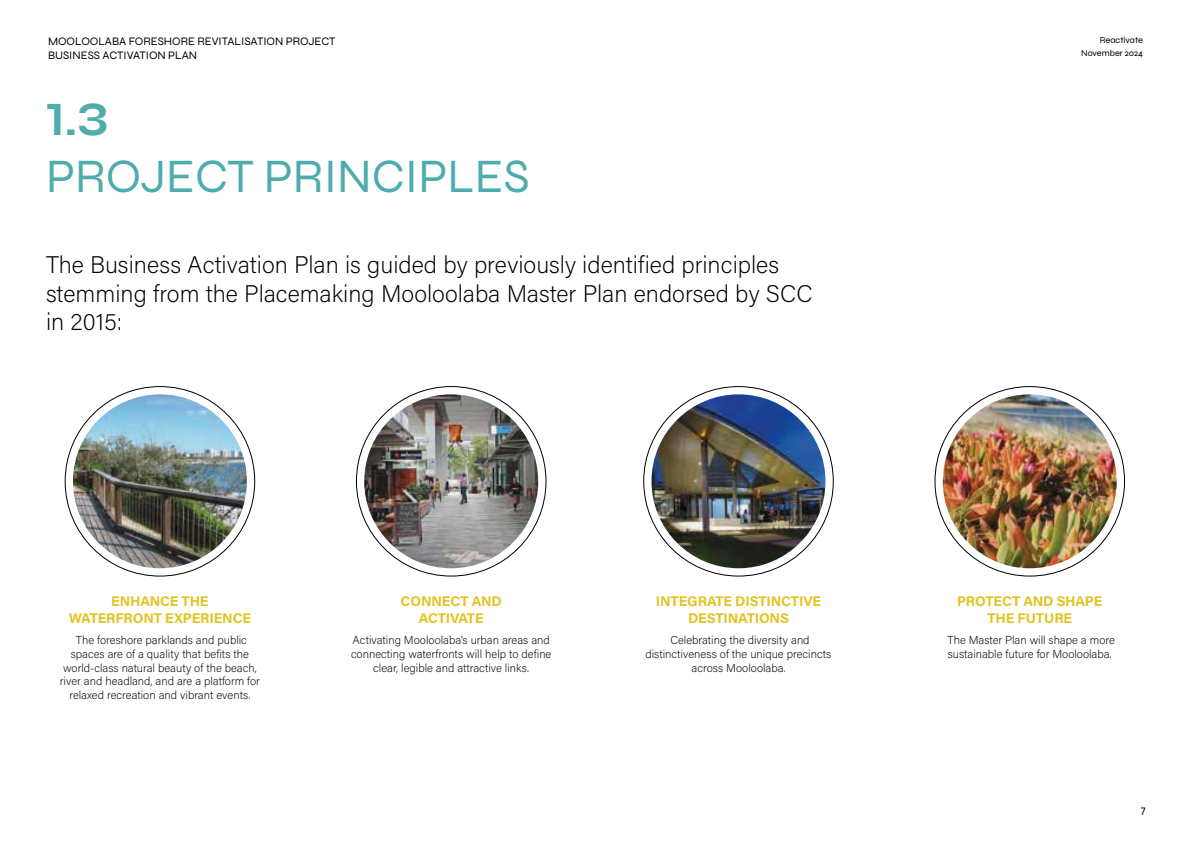
<style>
.page{position:relative;width:1191px;height:842px;background:#fff}
.page>*{position:absolute;margin:0;border:0;box-sizing:border-box;transform-origin:0 0}
.t1{font:48px "Syne";color:#4eacab}
.t2{font:700 48px "Syne";color:#4eacab}
.t3{font:200 24px/28.8px "Acumin Pro";color:#000}
.t4{font:700 14px/16.8px "Acumin Pro";letter-spacing:-.01em;color:#e3c322;text-align:center}
.t5{font:200 11.5px/13.8px "Acumin Pro";color:#000;text-align:center}
.t6{font:11.5px/13.8px "Syne";color:#000}
.t7{font:9px/12.8px "Syne";color:#000;text-align:right}
</style>
<div class="page">
<img style="left:73px;top:394px;width:174px;height:174px;border-radius:87px">
<img style="left:364px;top:394px;width:174px;height:174px;border-radius:87px">
<img style="left:651px;top:394px;width:174px;height:174px;border-radius:87px">
<img style="left:942px;top:394px;width:174px;height:174px;border-radius:87px">
<p class="t6" style="left:48px;top:34px;width:289px">MOOLOOLABA FORESHORE REVITALISATION PROJECT<br>BUSINESS ACTIVATION PLAN</p>
<h1 class="t2" style="left:46px;top:89px;width:64px">1.3</h1>
<h1 class="t1" style="left:46px;top:147px;width:485px">PROJECT PRINCIPLES</h1>
<h2 class="t3" style="left:46px;top:249px;width:768px">The Business Activation Plan is guided by previously identified principles stemming from the Placemaking Mooloolaba Master Plan endorsed by SCC in 2015:</h2>
<p class="t4" style="left:69px;top:592px;width:184px">ENHANCE THE<br>WATERFRONT EXPERIENCE</p>
<p class="t5" style="left:60px;top:633px;width:202px">The foreshore parklands and public spaces are of a quality that befits the world-class natural beauty of the beach, river and headland, and are a platform for relaxed recreation and vibrant events.</p>
<p class="t4" style="left:400px;top:592px;width:103px">CONNECT AND<br>ACTIVATE</p>
<p class="t5" style="left:351px;top:633px;width:202px">Activating Mooloolaba’s urban areas and connecting waterfronts will help to define clear, legible and attractive links.</p>
<p class="t4" style="left:656px;top:592px;width:167px">INTEGRATE DISTINCTIVE<br>DESTINATIONS</p>
<p class="t5" style="left:645px;top:633px;width:187px">Celebrating the diversity and distinctiveness of the unique precincts across Mooloolaba.</p>
<p class="t7" style="left:1081px;top:33px;width:63px">Reactivate<br>November 2024</p>
<p class="t4" style="left:957px;top:592px;width:147px">PROTECT AND SHAPE<br>THE FUTURE</p>
<p class="t5" style="left:947px;top:633px;width:169px;text-align:left">The Master Plan will shape a more sustainable future for Mooloolaba.</p>
<p class="t6" style="left:1140px;top:804px;width:6px">7</p>
</div>
